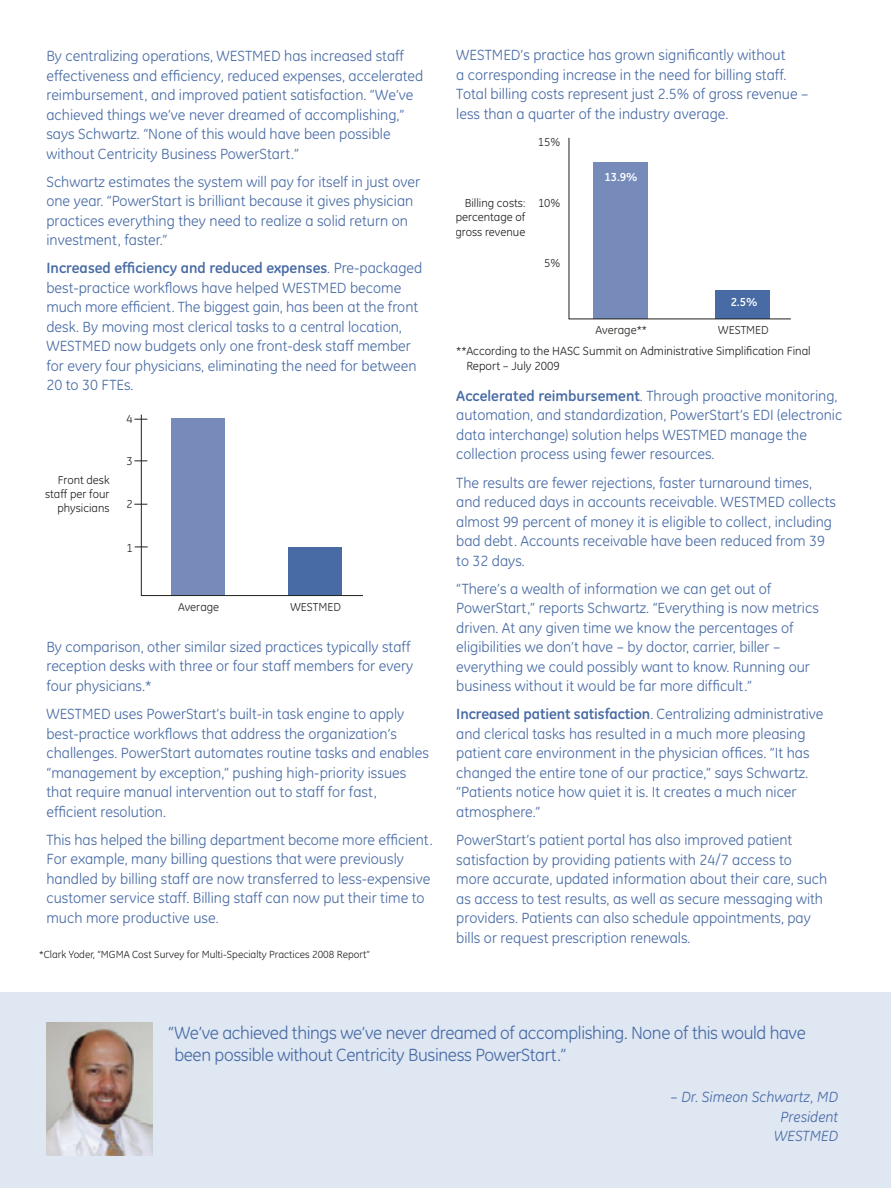
<style>
.page{position:relative;width:891px;height:1188px;background:#fff}
.page>*{position:absolute;margin:0;border:0;box-sizing:border-box;transform-origin:0 0}
.t1{font:18px/22.5px "GE Inspira";letter-spacing:-.02em;color:#486ba5}
.t2{font:15px/19.5px "GE Inspira";color:#486ba5}
.t3{font:italic 15px/19.5px "GE Inspira";color:#486ba5;text-align:right}
.t4{font:12px/15px "GE Inspira";color:#20231e}
.t5{font:11.85px/14.1px "GE Inspira";color:#20231e;text-align:justify}
.t6{font:700 11.85px "GE Inspira";color:#fff}
.t7{font:10.5px "GE Inspira";color:#20231e}
.s1{font-weight:700}
</style>
<div class="page">
<div style="left:0;top:993px;width:891px;height:195px;background:#dfe7f3"></div>
<svg style="left:568px;top:137px;width:223px;height:183px"></svg>
<svg style="left:134px;top:414px;width:229px;height:182px"></svg>
<img style="left:46px;top:1023px;width:107px;height:132px">
<p class="t2" style="left:46px;top:48px;width:378px">By centralizing operations, WESTMED has increased staff effectiveness and efficiency, reduced expenses, accelerated reimbursement, and improved patient satisfaction. “We’ve achieved things we’ve never dreamed of accomplishing,” says Schwartz. “None of this would have been possible without Centricity Business PowerStart.”</p>
<p class="t2" style="left:46px;top:173px;width:375px">Schwartz estimates the system will pay for itself in just over one year. “PowerStart is brilliant because it gives physician practices everything they need to realize a solid return on investment, faster.”</p>
<p class="t2" style="left:46px;top:260px;width:377px"><span class="s1">Increased efficiency and reduced expenses</span>. Pre-packaged best-practice workflows have helped WESTMED become much more efficient. The biggest gain, has been at the front desk. By moving most clerical tasks to a central location, WESTMED now budgets only one front-desk staff member for every four physicians, eliminating the need for between 20 to 30 FTEs.</p>
<p class="t5" style="left:45px;top:474px;width:66px;text-align:right">Front desk staff per four physicians</p>
<p class="t5" style="left:127px;top:413px;width:8px">4</p>
<p class="t5" style="left:127px;top:455px;width:8px">3</p>
<p class="t5" style="left:127px;top:498px;width:8px">2</p>
<p class="t5" style="left:127px;top:542px;width:8px">1</p>
<p class="t5" style="left:178px;top:601px;width:43px">Average</p>
<p class="t5" style="left:290px;top:601px;width:52px">WESTMED</p>
<p class="t2" style="left:46px;top:639px;width:368px">By comparison, other similar sized practices typically staff reception desks with three or four staff members for every four physicians.*</p>
<p class="t2" style="left:46px;top:706px;width:384px">WESTMED uses PowerStart’s built-in task engine to apply best-practice workflows that address the organization’s challenges. PowerStart automates routine tasks and enables “management by exception,” pushing high-priority issues that require manual intervention out to staff for fast, efficient resolution.</p>
<p class="t2" style="left:46px;top:831px;width:388px">This has helped the billing department become more efficient.<br>For example, many billing questions that were previously handled by billing staff are now transferred to less-expensive customer service staff. Billing staff can now put their time to much more productive use.</p>
<p class="t7" style="left:39px;top:951px;width:332px">*Clark Yoder, “MGMA Cost Survey for Multi-Specialty Practices 2008 Report”</p>
<p class="t2" style="left:456px;top:47px;width:354px">WESTMED’s practice has grown significantly without<br>a corresponding increase in the need for billing staff.<br>Total billing costs represent just 2.5% of gross revenue – less than a quarter of the industry average.</p>
<p class="t5" style="left:538px;top:136px;width:24px">15%</p>
<p class="t5" style="left:455px;top:197px;width:71px;text-indent:9px">Billing costs: percentage of gross revenue</p>
<p class="t5" style="left:538px;top:197px;width:24px">10%</p>
<p class="t5" style="left:544px;top:258px;width:18px">5%</p>
<p class="t6" style="left:605px;top:173px;width:34px">13.9%</p>
<p class="t6" style="left:731px;top:298px;width:28px">2.5%</p>
<p class="t5" style="left:596px;top:324px;width:53px">Average**</p>
<p class="t5" style="left:718px;top:324px;width:52px">WESTMED</p>
<p class="t4" style="left:466px;top:344px;width:346px;text-indent:-10px">** According to the HASC Summit on Administrative Simplification Final<br>Report – July 2009</p>
<p class="t2" style="left:456px;top:388px;width:387px"><span class="s1">Accelerated reimbursement</span>. Through proactive monitoring, automation, and standardization, PowerStart’s EDI (electronic data interchange) solution helps WESTMED manage the collection process using fewer resources.</p>
<p class="t2" style="left:456px;top:474px;width:381px">The results are fewer rejections, faster turnaround times, and reduced days in accounts receivable. WESTMED collects almost 99 percent of money it is eligible to collect, including bad debt. Accounts receivable have been reduced from 39 to 32 days.</p>
<p class="t2" style="left:456px;top:580px;width:364px">“There’s a wealth of information we can get out of PowerStart,” reports Schwartz. “Everything is now metrics driven. At any given time we know the percentages of eligibilities we don’t have – by doctor, carrier, biller – everything we could possibly want to know. Running our business without it would be far more difficult.”</p>
<p class="t2" style="left:456px;top:706px;width:369px"><span class="s1">Increased patient satisfaction</span>. Centralizing administrative and clerical tasks has resulted in a much more pleasing patient care environment in the physician offices. “It has changed the entire tone of our practice,” says Schwartz. “Patients notice how quiet it is. It creates a much nicer atmosphere.”</p>
<p class="t2" style="left:456px;top:832px;width:373px">PowerStart’s patient portal has also improved patient satisfaction by providing patients with 24/7 access to more accurate, updated information about their care, such as access to test results, as well as secure messaging with providers. Patients can also schedule appointments, pay bills or request prescription renewals.</p>
<p class="t1" style="left:174px;top:1023px;width:633px;text-indent:-6px">“ We’ve achieved things we’ve never dreamed of accomplishing. None of this would have been possible without Centricity Business PowerStart.”</p>
<p class="t3" style="left:671px;top:1089px;width:169px">– Dr. Simeon Schwartz, MD<br>President<br>WESTMED</p>
</div>
